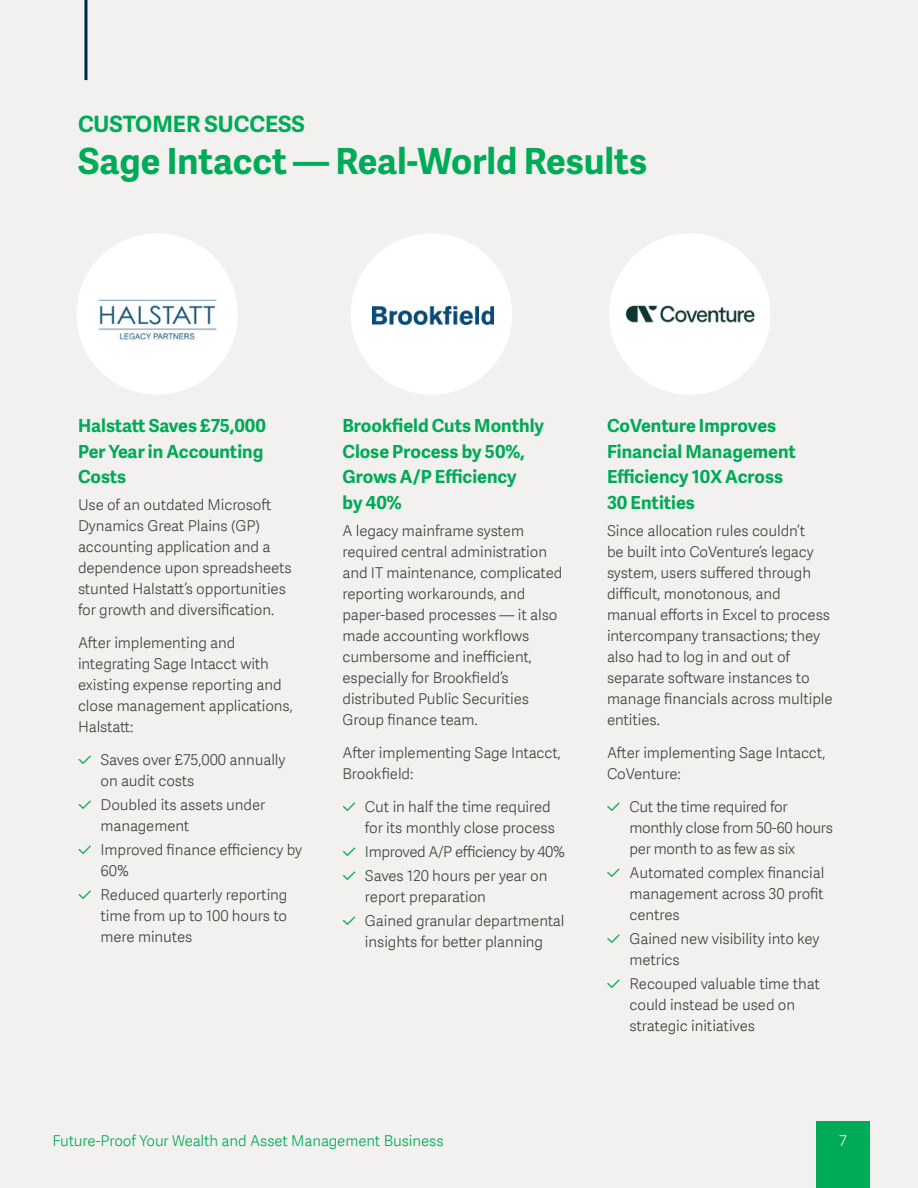
<style>
.page{position:relative;width:918px;height:1188px;background:#f2f1ef}
.page>*{position:absolute;margin:0;border:0;box-sizing:border-box;transform-origin:0 0}
.t1{font:700 36px "Adelle Sans SAGE";color:#00ab57}
.t2{font:700 22.5px "Adelle Sans SAGE";color:#00ab57}
.t3{font:700 18px/25.5px "Adelle Sans SAGE";color:#00ab57}
.t4{font:15px/21px "Adelle Sans SAGE Lt";letter-spacing:-.005em;color:#41463e}
.t5{font:15px "Adelle Sans SAGE Lt";letter-spacing:-.005em;color:#00ab57}
.t6{font:15px "Adelle Sans SAGE Lt";letter-spacing:-.025em;color:#41463e}
.t7{font:15px "Adelle Sans SAGE Lt";color:#f2f1ef}
.s1{color:#00ab57}
</style>
<div class="page">
<div style="left:76px;top:233px;width:162px;height:162px;background:#fff;border-radius:50%"></div>
<hr style="left:84px;top:0;width:3px;height:80px;background:#002744">
<img style="left:98px;top:299px;width:119px;height:42px">
<div style="left:351px;top:233px;width:161px;height:162px;background:#fff;border-radius:50%"></div>
<div style="left:609px;top:233px;width:161px;height:162px;background:#fff;border-radius:50%"></div>
<img style="left:625px;top:305px;width:130px;height:18px">
<img style="left:372px;top:306px;width:122px;height:18px">
<div style="left:816px;top:1121px;width:54px;height:67px;background:#00ab57"></div>
<h2 class="t2" style="left:78px;top:108px;width:228px">CUSTOMER SUCCESS</h2>
<h1 class="t1" style="left:78px;top:135px;width:571px">Sage Intacct — Real-World Results</h1>
<p class="t3" style="left:78px;top:412px;width:189px">Halstatt Saves £75,000<br>Per Year in Accounting<br>Costs</p>
<p class="t4" style="left:78px;top:494px;width:215px">Use of an outdated Microsoft<br>Dynamics Great Plains (GP) accounting application and a dependence upon spreadsheets stunted Halstatt’s opportunities for growth and diversification.</p>
<p class="t4" style="left:78px;top:632px;width:216px">After implementing and integrating Sage Intacct with existing expense reporting and close management applications,<br>Halstatt:</p>
<p class="t4" style="left:100px;top:749px;width:187px;text-indent:-22px"><span class="s1">✓</span> Saves over £75,000 annually on audit costs</p>
<p class="t4" style="left:100px;top:794px;width:166px;text-indent:-22px"><span class="s1">✓</span> Doubled its assets under management</p>
<p class="t4" style="left:100px;top:839px;width:203px;text-indent:-22px"><span class="s1">✓</span> Improved finance efficiency by<br>60%</p>
<p class="t4" style="left:100px;top:884px;width:188px;text-align:justify;text-indent:-22px"><span class="s1">✓</span> Reduced quarterly reporting time from up to 100 hours to mere minutes</p>
<p class="t3" style="left:342px;top:412px;width:203px">Brookfield Cuts Monthly<br>Close Process by 50%,<br>Grows A/P Efficiency<br>by 40%</p>
<p class="t4" style="left:342px;top:519px;width:222px">A legacy mainframe system required central administration and IT maintenance, complicated reporting workarounds, and paper-based processes — it also made accounting workflows cumbersome and inefficient, especially for Brookfield’s distributed Public Securities<br>Group finance team.</p>
<p class="t4" style="left:342px;top:741px;width:220px">After implementing Sage Intacct,<br>Brookfield:</p>
<p class="t4" style="left:342px;top:795px;width:214px;text-align:right"><span class="s1">✓</span> Cut in half the time required for its monthly close process</p>
<p class="t6" style="left:342px;top:841px;width:224px"><span class="s1">✓</span> Improved A/P efficiency by 40%</p>
<p class="t4" style="left:365px;top:864px;width:184px;text-indent:-22px"><span class="s1">✓</span> Saves 120 hours per year on report preparation</p>
<p class="t4" style="left:342px;top:909px;width:223px;text-align:center"><span class="s1">✓</span> Gained granular departmental insights for better planning</p>
<p class="t3" style="left:607px;top:412px;width:191px">CoVenture Improves<br>Financial Management<br>Efficiency 10X Across<br>30 Entities</p>
<p class="t4" style="left:607px;top:519px;width:227px">Since allocation rules couldn’t<br>be built into CoVenture’s legacy system, users suffered through difficult, monotonous, and manual efforts in Excel to process intercompany transactions; they also had to log in and out of separate software instances to manage financials across multiple entities.</p>
<p class="t4" style="left:607px;top:741px;width:220px">After implementing Sage Intacct,<br>CoVenture:</p>
<p class="t4" style="left:630px;top:795px;width:205px;text-indent:-23px"><span class="s1">✓</span> Cut the time required for monthly close from 50-60 hours per month to as few as six</p>
<p class="t4" style="left:630px;top:861px;width:196px;text-align:justify;text-indent:-23px"><span class="s1">✓</span> Automated complex financial management across 30 profit centres</p>
<p class="t4" style="left:630px;top:927px;width:192px;text-indent:-23px"><span class="s1">✓</span> Gained new visibility into key metrics</p>
<p class="t4" style="left:630px;top:972px;width:192px;text-indent:-23px"><span class="s1">✓</span> Recouped valuable time that could instead be used on strategic initiatives</p>
<p class="t5" style="left:52px;top:1130px;width:393px">Future-Proof Your Wealth and Asset Management Business</p>
<p class="t7" style="left:839px;top:1130px;width:9px">7</p>
</div>
